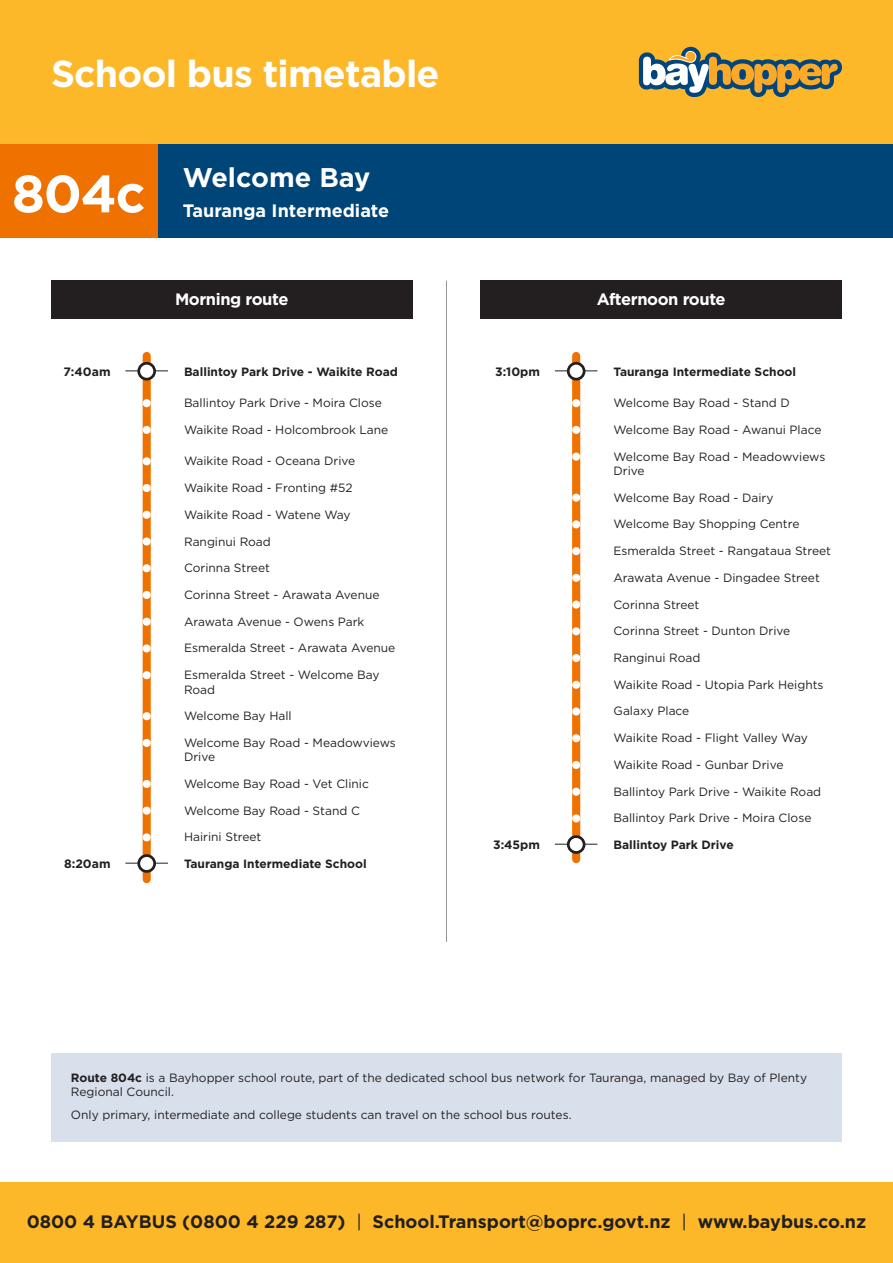
<style>
.page{position:relative;width:893px;height:1263px;background:#fff}
.page>*{position:absolute;margin:0;border:0;box-sizing:border-box;transform-origin:0 0}
.t1{font:700 52.5px "Gotham";color:#fff}
.t2{font:700 37.5px "Gotham";letter-spacing:-.02em;color:#fff}
.t3{font:700 27px "Gotham";color:#fff}
.t4{font:700 18px "Gotham";color:#231f20}
.t5{font:700 18px "Gotham";color:#fff}
.t6{font:700 16.5px "Gotham";letter-spacing:-.025em;color:#fff}
.t7{font:700 12.15px "Gotham";color:#231f20}
.t8{font:12px/14.4px "Gotham";color:#231f20}
.t9{font:700 12px "Gotham";color:#231f20}
.s1{font-weight:700}
.s2{font-weight:400}
</style>
<div class="page">
<div style="left:0;top:0;width:893px;height:145px;background:#fcb828"></div>
<div style="left:0;top:1182px;width:893px;height:81px;background:#fcb828"></div>
<div style="left:0;top:145px;width:893px;height:93px;background:#004577"></div>
<div style="left:0;top:145px;width:157px;height:93px;background:#ef7100"></div>
<svg style="left:639px;top:47px;width:203px;height:50px"></svg>
<div style="left:143px;top:356px;width:8px;height:523px;background:#ef7100"></div>
<hr style="left:125px;top:370px;width:43px;height:1px;background:#231f20">
<div style="left:139px;top:363px;width:16px;height:16px;background:#fff;border-radius:50%"></div>
<div style="left:137px;top:362px;width:19px;height:18px;border:3px solid #231f20;border-radius:50%"></div>
<div style="left:143px;top:399px;width:8px;height:8px;background:#fff;border-radius:50%"></div>
<div style="left:143px;top:426px;width:8px;height:8px;background:#fff;border-radius:50%"></div>
<div style="left:143px;top:457px;width:8px;height:8px;background:#fff;border-radius:50%"></div>
<div style="left:143px;top:484px;width:8px;height:8px;background:#fff;border-radius:50%"></div>
<div style="left:143px;top:511px;width:8px;height:8px;background:#fff;border-radius:50%"></div>
<div style="left:143px;top:537px;width:8px;height:9px;background:#fff;border-radius:50%"></div>
<div style="left:143px;top:564px;width:8px;height:8px;background:#fff;border-radius:50%"></div>
<div style="left:143px;top:591px;width:8px;height:8px;background:#fff;border-radius:50%"></div>
<div style="left:143px;top:618px;width:8px;height:8px;background:#fff;border-radius:50%"></div>
<div style="left:143px;top:644px;width:8px;height:8px;background:#fff;border-radius:50%"></div>
<div style="left:143px;top:671px;width:8px;height:8px;background:#fff;border-radius:50%"></div>
<div style="left:143px;top:712px;width:8px;height:8px;background:#fff;border-radius:50%"></div>
<div style="left:143px;top:739px;width:8px;height:8px;background:#fff;border-radius:50%"></div>
<div style="left:143px;top:780px;width:8px;height:8px;background:#fff;border-radius:50%"></div>
<div style="left:143px;top:807px;width:8px;height:8px;background:#fff;border-radius:50%"></div>
<div style="left:143px;top:833px;width:8px;height:8px;background:#fff;border-radius:50%"></div>
<hr style="left:125px;top:863px;width:43px;height:1px;background:#231f20">
<div style="left:139px;top:855px;width:16px;height:16px;background:#fff;border-radius:50%"></div>
<div style="left:137px;top:854px;width:19px;height:19px;border:3px solid #231f20;border-radius:50%"></div>
<hr style="left:446px;top:281px;width:1px;height:661px;background:#939598">
<div style="left:51px;top:281px;width:361px;height:38px;background:#231f20"></div>
<div style="left:480px;top:281px;width:362px;height:38px;background:#231f20"></div>
<div style="left:572px;top:356px;width:8px;height:503px;background:#ef7100"></div>
<hr style="left:555px;top:370px;width:42px;height:1px;background:#231f20">
<div style="left:568px;top:363px;width:16px;height:16px;background:#fff;border-radius:50%"></div>
<div style="left:567px;top:362px;width:18px;height:18px;border:3px solid #231f20;border-radius:50%"></div>
<div style="left:572px;top:399px;width:8px;height:8px;background:#fff;border-radius:50%"></div>
<div style="left:572px;top:426px;width:8px;height:8px;background:#fff;border-radius:50%"></div>
<div style="left:572px;top:453px;width:8px;height:8px;background:#fff;border-radius:50%"></div>
<div style="left:572px;top:494px;width:8px;height:8px;background:#fff;border-radius:50%"></div>
<div style="left:572px;top:520px;width:8px;height:8px;background:#fff;border-radius:50%"></div>
<div style="left:572px;top:547px;width:8px;height:8px;background:#fff;border-radius:50%"></div>
<div style="left:572px;top:574px;width:8px;height:8px;background:#fff;border-radius:50%"></div>
<div style="left:572px;top:600px;width:8px;height:9px;background:#fff;border-radius:50%"></div>
<div style="left:572px;top:627px;width:8px;height:8px;background:#fff;border-radius:50%"></div>
<div style="left:572px;top:654px;width:8px;height:8px;background:#fff;border-radius:50%"></div>
<div style="left:572px;top:681px;width:8px;height:8px;background:#fff;border-radius:50%"></div>
<div style="left:572px;top:707px;width:8px;height:8px;background:#fff;border-radius:50%"></div>
<div style="left:572px;top:734px;width:8px;height:8px;background:#fff;border-radius:50%"></div>
<div style="left:572px;top:761px;width:8px;height:8px;background:#fff;border-radius:50%"></div>
<div style="left:572px;top:788px;width:8px;height:8px;background:#fff;border-radius:50%"></div>
<div style="left:572px;top:814px;width:8px;height:8px;background:#fff;border-radius:50%"></div>
<hr style="left:555px;top:844px;width:42px;height:1px;background:#231f20">
<div style="left:568px;top:836px;width:16px;height:16px;background:#fff;border-radius:50%"></div>
<div style="left:567px;top:835px;width:18px;height:19px;border:3px solid #231f20;border-radius:50%"></div>
<div style="left:51px;top:1053px;width:791px;height:88px;background:#d8e0ec"></div>
<p class="t2" style="left:51px;top:49px;width:390px">School bus timetable</p>
<p class="t1" style="left:12px;top:159px;width:135px">804c</p>
<p class="t3" style="left:183px;top:160px;width:189px">Welcome Bay</p>
<p class="t5" style="left:183px;top:199px;width:208px">Tauranga Intermediate</p>
<p class="t6" style="left:175px;top:288px;width:115px">Morning route</p>
<p class="t6" style="left:597px;top:288px;width:130px">Afternoon route</p>
<p class="t7" style="left:63px;top:364px;width:49px">7:40am</p>
<p class="t9" style="left:184px;top:364px;width:215px">Ballintoy Park Drive - Waikite Road</p>
<p class="t8" style="left:184px;top:395px;width:199px">Ballintoy Park Drive - Moira Close</p>
<p class="t8" style="left:184px;top:422px;width:206px">Waikite Road - Holcombrook Lane</p>
<p class="t8" style="left:184px;top:454px;width:173px">Waikite Road - Oceana Drive</p>
<p class="t8" style="left:184px;top:480px;width:170px">Waikite Road - Fronting #52</p>
<p class="t8" style="left:184px;top:507px;width:168px">Waikite Road - Watene Way</p>
<p class="t8" style="left:184px;top:534px;width:88px">Ranginui Road</p>
<p class="t8" style="left:184px;top:560px;width:88px">Corinna Street</p>
<p class="t8" style="left:184px;top:587px;width:197px">Corinna Street - Arawata Avenue</p>
<p class="t8" style="left:184px;top:614px;width:182px">Arawata Avenue - Owens Park</p>
<p class="t8" style="left:184px;top:641px;width:213px">Esmeralda Street - Arawata Avenue</p>
<p class="t8" style="left:184px;top:667px;width:197px">Esmeralda Street - Welcome Bay<br>Road</p>
<p class="t8" style="left:184px;top:708px;width:109px">Welcome Bay Hall</p>
<p class="t8" style="left:184px;top:735px;width:213px">Welcome Bay Road - Meadowviews<br>Drive</p>
<p class="t8" style="left:184px;top:776px;width:186px">Welcome Bay Road - Vet Clinic</p>
<p class="t8" style="left:184px;top:803px;width:177px">Welcome Bay Road - Stand C</p>
<p class="t8" style="left:184px;top:830px;width:79px">Hairini Street</p>
<p class="t7" style="left:64px;top:856px;width:48px">8:20am</p>
<p class="t9" style="left:184px;top:856px;width:184px">Tauranga Intermediate School</p>
<p class="t7" style="left:495px;top:364px;width:46px">3:10pm</p>
<p class="t9" style="left:613px;top:364px;width:184px">Tauranga Intermediate School</p>
<p class="t8" style="left:613px;top:395px;width:178px">Welcome Bay Road - Stand D</p>
<p class="t8" style="left:613px;top:422px;width:210px">Welcome Bay Road - Awanui Place</p>
<p class="t8" style="left:613px;top:449px;width:213px">Welcome Bay Road - Meadowviews<br>Drive</p>
<p class="t8" style="left:613px;top:490px;width:162px">Welcome Bay Road - Dairy</p>
<p class="t8" style="left:613px;top:517px;width:188px">Welcome Bay Shopping Centre</p>
<p class="t8" style="left:613px;top:543px;width:219px">Esmeralda Street - Rangataua Street</p>
<p class="t8" style="left:613px;top:570px;width:208px">Arawata Avenue - Dingadee Street</p>
<p class="t8" style="left:613px;top:597px;width:88px">Corinna Street</p>
<p class="t8" style="left:613px;top:623px;width:178px">Corinna Street - Dunton Drive</p>
<p class="t8" style="left:613px;top:650px;width:88px">Ranginui Road</p>
<p class="t8" style="left:613px;top:677px;width:212px">Waikite Road - Utopia Park Heights</p>
<p class="t8" style="left:613px;top:704px;width:77px">Galaxy Place</p>
<p class="t8" style="left:613px;top:730px;width:196px">Waikite Road - Flight Valley Way</p>
<p class="t8" style="left:613px;top:757px;width:171px">Waikite Road - Gunbar Drive</p>
<p class="t8" style="left:613px;top:784px;width:209px">Ballintoy Park Drive - Waikite Road</p>
<p class="t8" style="left:613px;top:811px;width:199px">Ballintoy Park Drive - Moira Close</p>
<p class="t7" style="left:493px;top:837px;width:48px">3:45pm</p>
<p class="t9" style="left:613px;top:837px;width:122px">Ballintoy Park Drive</p>
<p class="t8" style="left:71px;top:1070px;width:738px"><span class="s1">Route 804c</span> is a Bayhopper school route, part of the dedicated school bus network for Tauranga, managed by Bay of Plenty<br>Regional Council.</p>
<p class="t8" style="left:71px;top:1107px;width:502px">Only primary, intermediate and college students can travel on the school bus routes.</p>
<p class="t4" style="left:27px;top:1210px;width:841px">0800 4 BAYBUS (0800 4 229 287) <span class="s2">|</span> School.Transport@boprc.govt.nz <span class="s2">|</span> www.baybus.co.nz</p>
</div>
